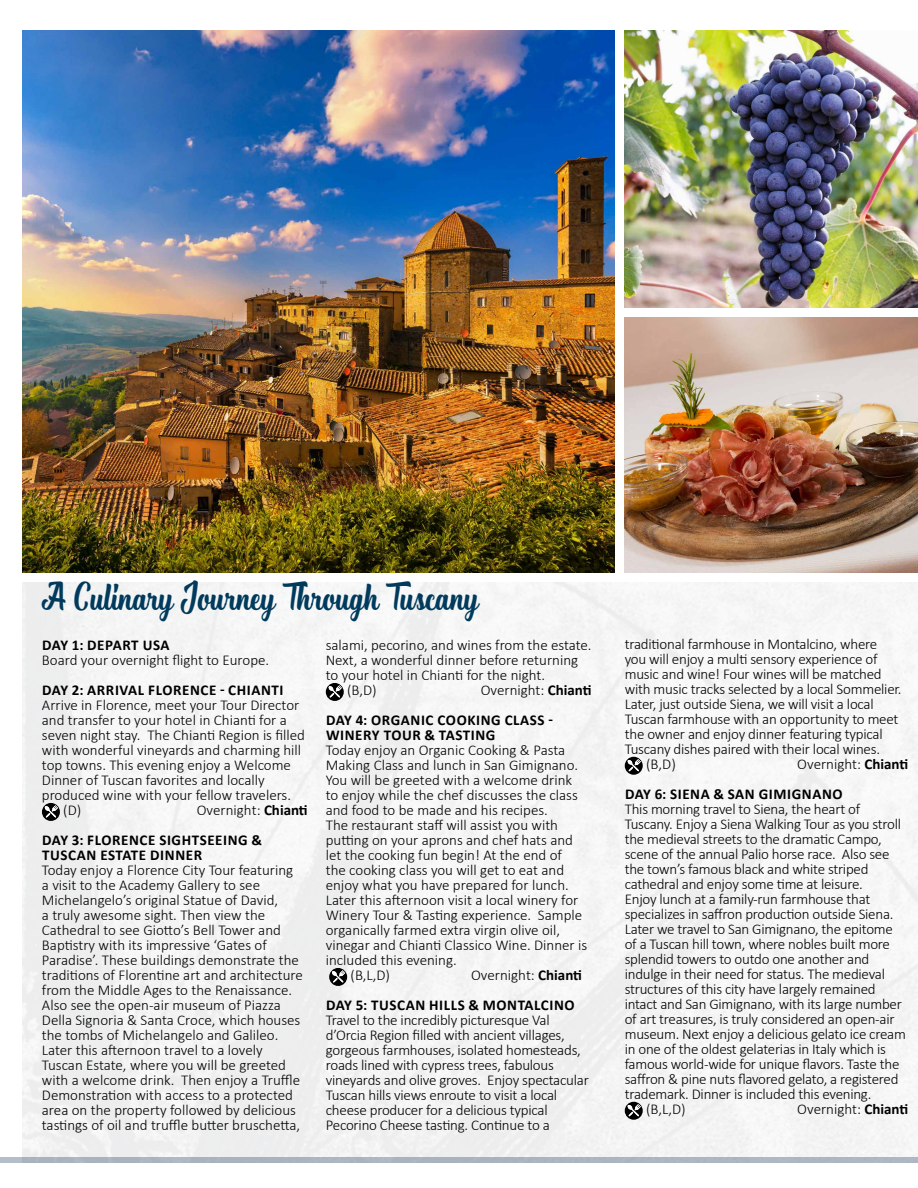
<style>
.page{position:relative;width:918px;height:1188px;background:#fff}
.page>*{position:absolute;margin:0;border:0;box-sizing:border-box;transform-origin:0 0}
.t1{font:34.65px "Chiladepia Script";color:#003a5c;scale:.91 1}
.t2{font:300 15px/15px "Calibri";letter-spacing:-.015em;color:#000}
.t3{font:700 15px/30px "Calibri";letter-spacing:.04em;color:#000}
.s1{font-weight:300}
.s2{font-weight:700}
</style>
<div class="page">
<div style="left:23px;top:582px;width:895px;height:575px;background:#f4f5f5"></div>
<img style="left:23px;top:30px;width:592px;height:543px">
<svg style="left:42px;top:803px;width:18px;height:18px"></svg>
<svg style="left:45px;top:805px;width:13px;height:12px"></svg>
<svg style="left:326px;top:683px;width:18px;height:18px"></svg>
<svg style="left:329px;top:685px;width:13px;height:12px"></svg>
<svg style="left:329px;top:968px;width:18px;height:18px"></svg>
<svg style="left:332px;top:970px;width:13px;height:12px"></svg>
<svg style="left:625px;top:757px;width:18px;height:18px"></svg>
<svg style="left:628px;top:759px;width:13px;height:12px"></svg>
<svg style="left:625px;top:1102px;width:18px;height:18px"></svg>
<svg style="left:628px;top:1104px;width:13px;height:12px"></svg>
<div style="left:0;top:1157px;width:918px;height:5px;background:#abb6c2"></div>
<img style="left:625px;top:318px;width:292px;height:255px">
<img style="left:625px;top:30px;width:292px;height:277px">
<h1 class="t1" style="left:42px;top:571px;width:482px">A Culinary Journey Through Tuscany</h1>
<p class="t3" style="left:42px;top:630px;width:129px">DAY 1: DEPART USA</p>
<p class="t2" style="left:42px;top:652px;width:229px">Board your overnight flight to Europe.</p>
<p class="t3" style="left:42px;top:675px;width:243px">DAY 2: ARRIVAL FLORENCE - CHIANTI</p>
<p class="t2" style="left:42px;top:697px;width:259px">Arrive in Florence, meet your Tour Director</p>
<p class="t2" style="left:42px;top:712px;width:246px">and transfer to your hotel in Chianti for a</p>
<p class="t2" style="left:42px;top:727px;width:265px">seven night stay. The Chianti Region is filled</p>
<p class="t2" style="left:42px;top:742px;width:261px">with wonderful vineyards and charming hill</p>
<p class="t2" style="left:42px;top:757px;width:251px">top towns. This evening enjoy a Welcome</p>
<p class="t2" style="left:42px;top:772px;width:224px">Dinner of Tuscan favorites and locally</p>
<p class="t2" style="left:42px;top:787px;width:251px">produced wine with your fellow travelers.</p>
<p class="t2" style="left:63px;top:802px;width:20px">(D)</p>
<p class="t3" style="left:42px;top:795px;width:267px;text-indent:155px"><span class="s1">Overnight:</span> Chianti<br>DAY 3: FLORENCE SIGHTSEEING &amp;</p>
<p class="t3" style="left:42px;top:840px;width:161px">TUSCAN ESTATE DINNER</p>
<p class="t2" style="left:42px;top:862px;width:263px">Today enjoy a Florence City Tour featuring a visit to the Academy Gallery to see Michelangelo’s original Statue of David,<br>a truly awesome sight. Then view the Cathedral to see Giotto’s Bell Tower and Baptistry with its impressive ‘Gates of Paradise’. These buildings demonstrate the traditions of Florentine art and architecture from the Middle Ages to the Renaissance.<br>Also see the open-air museum of Piazza Della Signoria &amp; Santa Croce, which houses the tombs of Michelangelo and Galileo.<br>Later this afternoon travel to a lovely Tuscan Estate, where you will be greeted with a welcome drink. Then enjoy a Truffle Demonstration with access to a protected area on the property followed by delicious tastings of oil and truffle butter bruschetta,</p>
<p class="t2" style="left:326px;top:637px;width:267px">salami, pecorino, and wines from the estate.</p>
<p class="t2" style="left:326px;top:652px;width:254px">Next, a wonderful dinner before returning</p>
<p class="t2" style="left:326px;top:667px;width:221px">to your hotel in Chianti for the night.</p>
<p class="t2" style="left:347px;top:682px;width:31px">(B,D)</p>
<p class="t3" style="left:326px;top:675px;width:267px;text-indent:155px"><span class="s1">Overnight:</span> Chianti<br>DAY 4: ORGANIC COOKING CLASS -</p>
<p class="t3" style="left:326px;top:720px;width:171px">WINERY TOUR &amp; TASTING</p>
<p class="t2" style="left:326px;top:742px;width:241px">Today enjoy an Organic Cooking &amp; Pasta</p>
<p class="t2" style="left:326px;top:757px;width:254px">Making Class and lunch in San Gimignano.</p>
<p class="t2" style="left:326px;top:772px;width:248px">You will be greeted with a welcome drink</p>
<p class="t2" style="left:326px;top:787px;width:254px">to enjoy while the chef discusses the class</p>
<p class="t2" style="left:326px;top:802px;width:224px">and food to be made and his recipes.</p>
<p class="t2" style="left:326px;top:817px;width:234px">The restaurant staff will assist you with</p>
<p class="t2" style="left:326px;top:832px;width:249px">putting on your aprons and chef hats and</p>
<p class="t2" style="left:326px;top:847px;width:238px">let the cooking fun begin! At the end of</p>
<p class="t2" style="left:326px;top:862px;width:240px">the cooking class you will get to eat and</p>
<p class="t2" style="left:326px;top:877px;width:245px">enjoy what you have prepared for lunch.</p>
<p class="t2" style="left:326px;top:892px;width:254px">Later this afternoon visit a local winery for</p>
<p class="t2" style="left:326px;top:907px;width:258px">Winery Tour &amp; Tasting experience. Sample</p>
<p class="t2" style="left:326px;top:922px;width:236px">organically farmed extra virgin olive oil,</p>
<p class="t2" style="left:326px;top:937px;width:263px">vinegar and Chianti Classico Wine. Dinner is</p>
<p class="t2" style="left:326px;top:952px;width:133px">included this evening.</p>
<p class="t2" style="left:351px;top:967px;width:41px">(B,L,D)</p>
<p class="t3" style="left:326px;top:960px;width:257px;text-indent:145px"><span class="s1">Overnight:</span> Chianti<br>DAY 5: TUSCAN HILLS &amp; MONTALCINO</p>
<p class="t2" style="left:326px;top:1012px;width:265px">Travel to the incredibly picturesque Val d’Orcia Region filled with ancient villages, gorgeous farmhouses, isolated homesteads, roads lined with cypress trees, fabulous vineyards and olive groves. Enjoy spectacular Tuscan hills views enroute to visit a local cheese producer for a delicious typical Pecorino Cheese tasting. Continue to a</p>
<p class="t2" style="left:625px;top:636px;width:254px">traditional farmhouse in Montalcino, where</p>
<p class="t2" style="left:625px;top:651px;width:254px">you will enjoy a multi sensory experience of</p>
<p class="t2" style="left:625px;top:666px;width:259px">music and wine! Four wines will be matched</p>
<p class="t2" style="left:625px;top:681px;width:278px">with music tracks selected by a local Sommelier.</p>
<p class="t2" style="left:625px;top:696px;width:251px">Later, just outside Siena, we will visit a local</p>
<p class="t2" style="left:625px;top:711px;width:275px">Tuscan farmhouse with an opportunity to meet</p>
<p class="t2" style="left:625px;top:726px;width:260px">the owner and enjoy dinner featuring typical</p>
<p class="t2" style="left:625px;top:741px;width:257px">Tuscany dishes paired with their local wines.</p>
<p class="t2" style="left:646px;top:756px;width:31px">(B,D)</p>
<p class="t3" style="left:625px;top:749px;width:285px;text-indent:172px"><span class="s1">Overnight:</span> Chianti<br>DAY 6: SIENA &amp; SAN GIMIGNANO</p>
<p class="t2" style="left:625px;top:801px;width:237px">This morning travel to Siena, the heart of</p>
<p class="t2" style="left:625px;top:816px;width:278px">Tuscany. Enjoy a Siena Walking Tour as you stroll</p>
<p class="t2" style="left:625px;top:831px;width:259px">the medieval streets to the dramatic Campo,</p>
<p class="t2" style="left:625px;top:846px;width:266px">scene of the annual Palio horse race. Also see</p>
<p class="t2" style="left:625px;top:861px;width:245px">the town’s famous black and white striped</p>
<p class="t2" style="left:625px;top:876px;width:240px">cathedral and enjoy some time at leisure.</p>
<p class="t2" style="left:625px;top:891px;width:247px">Enjoy lunch at a family-run farmhouse that</p>
<p class="t2" style="left:625px;top:906px;width:270px">specializes in saffron production outside Siena.</p>
<p class="t2" style="left:625px;top:921px;width:270px">Later we travel to San Gimignano, the epitome</p>
<p class="t2" style="left:625px;top:936px;width:267px">of a Tuscan hill town, where nobles built more</p>
<p class="t2" style="left:625px;top:951px;width:246px">splendid towers to outdo one another and</p>
<p class="t2" style="left:625px;top:966px;width:262px">indulge in their need for status. The medieval</p>
<p class="t2" style="left:625px;top:981px;width:252px">structures of this city have largely remained</p>
<p class="t2" style="left:625px;top:996px;width:279px">intact and San Gimignano, with its large number</p>
<p class="t2" style="left:625px;top:1011px;width:271px">of art treasures, is truly considered an open-air</p>
<p class="t2" style="left:625px;top:1026px;width:283px">museum. Next enjoy a delicious gelato ice cream</p>
<p class="t2" style="left:625px;top:1041px;width:263px">in one of the oldest gelaterias in Italy which is</p>
<p class="t2" style="left:625px;top:1056px;width:276px">famous world-wide for unique flavors. Taste the</p>
<p class="t2" style="left:625px;top:1071px;width:275px">saffron &amp; pine nuts flavored gelato, a registered</p>
<p class="t2" style="left:625px;top:1086px;width:248px">trademark. Dinner is included this evening.</p>
<p class="t2" style="left:646px;top:1101px;width:41px">(B,L,D)</p>
<p class="t2" style="left:797px;top:1101px;width:112px">Overnight: <span class="s2">Chianti</span></p>
</div>
